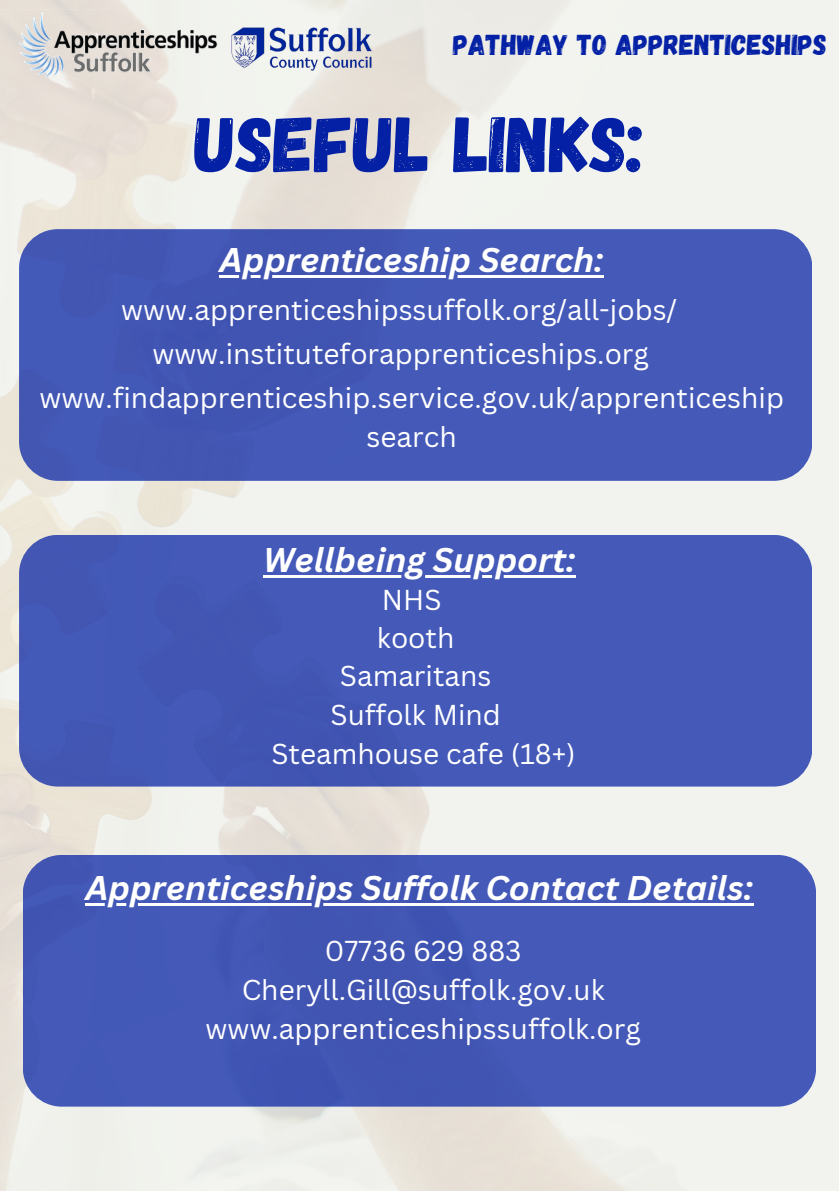
<style>
.page{position:relative;width:839px;height:1191px;background:#fff}
.page>*{position:absolute;margin:0;border:0;box-sizing:border-box;transform-origin:0 0}
.t1{font:78.8px "Gagalin";color:#0421a5}
.t2{font:italic 700 33.4px "Canva Sans";color:#fff}
.t3{font:28.8px "Gagalin";color:#0421a5}
.t4{font:28px/39px "Canva Sans";color:#fff;text-align:center}
</style>
<div class="page">
<img style="left:0;top:0;width:838px;height:1190px">
<img style="left:230px;top:28px;width:144px;height:43px">
<img style="left:0;top:0;width:219px;height:99px">
<div style="left:19px;top:535px;width:793px;height:252px;background:#4459b8;border-radius:39px"></div>
<div style="left:23px;top:855px;width:792px;height:252px;background:#4459b8;border-radius:39px"></div>
<div style="left:19px;top:229px;width:793px;height:252px;background:#4459b8;border-radius:39px"></div>
<hr style="left:220px;top:275px;width:383px;height:3px;background:#fff">
<hr style="left:85px;top:903px;width:668px;height:3px;background:#fff">
<hr style="left:263px;top:575px;width:312px;height:3px;background:#fff">
<p class="t3" style="left:453px;top:26px;width:375px">PATHWAY TO APPRENTICESHIPS</p>
<p class="t1" style="left:195px;top:93px;width:451px">USEFUL LINKS:</p>
<h1 class="t2" style="left:220px;top:237px;width:385px">Apprenticeship Search:</h1>
<h2 class="t4" style="left:121px;top:290px;width:557px">www.apprenticeshipssuffolk.org/all-jobs/</h2>
<p class="t4" style="left:152px;top:334px;width:498px">www.instituteforapprenticeships.org</p>
<p class="t4" style="left:39px;top:378px;width:746px">www.findapprenticeship.service.gov.uk/apprenticeship search</p>
<p class="t2" style="left:263px;top:536px;width:313px">Wellbeing Support:</p>
<p class="t4" style="left:382px;top:579px;width:61px">NHS</p>
<p class="t4" style="left:377px;top:617px;width:79px">kooth</p>
<p class="t4" style="left:340px;top:656px;width:153px">Samaritans</p>
<h2 class="t4" style="left:330px;top:695px;width:172px">Suffolk Mind</h2>
<p class="t4" style="left:271px;top:734px;width:305px">Steamhouse cafe (18+)</p>
<p class="t2" style="left:85px;top:865px;width:669px">Apprenticeships Suffolk Contact Details:</p>
<h2 class="t4" style="left:325px;top:930px;width:198px">07736 629 883</h2>
<h3 class="t4" style="left:242px;top:969px;width:364px">Cheryll.Gill@suffolk.gov.uk</h3>
<p class="t4" style="left:205px;top:1008px;width:436px">www.apprenticeshipssuffolk.org</p>
</div>
